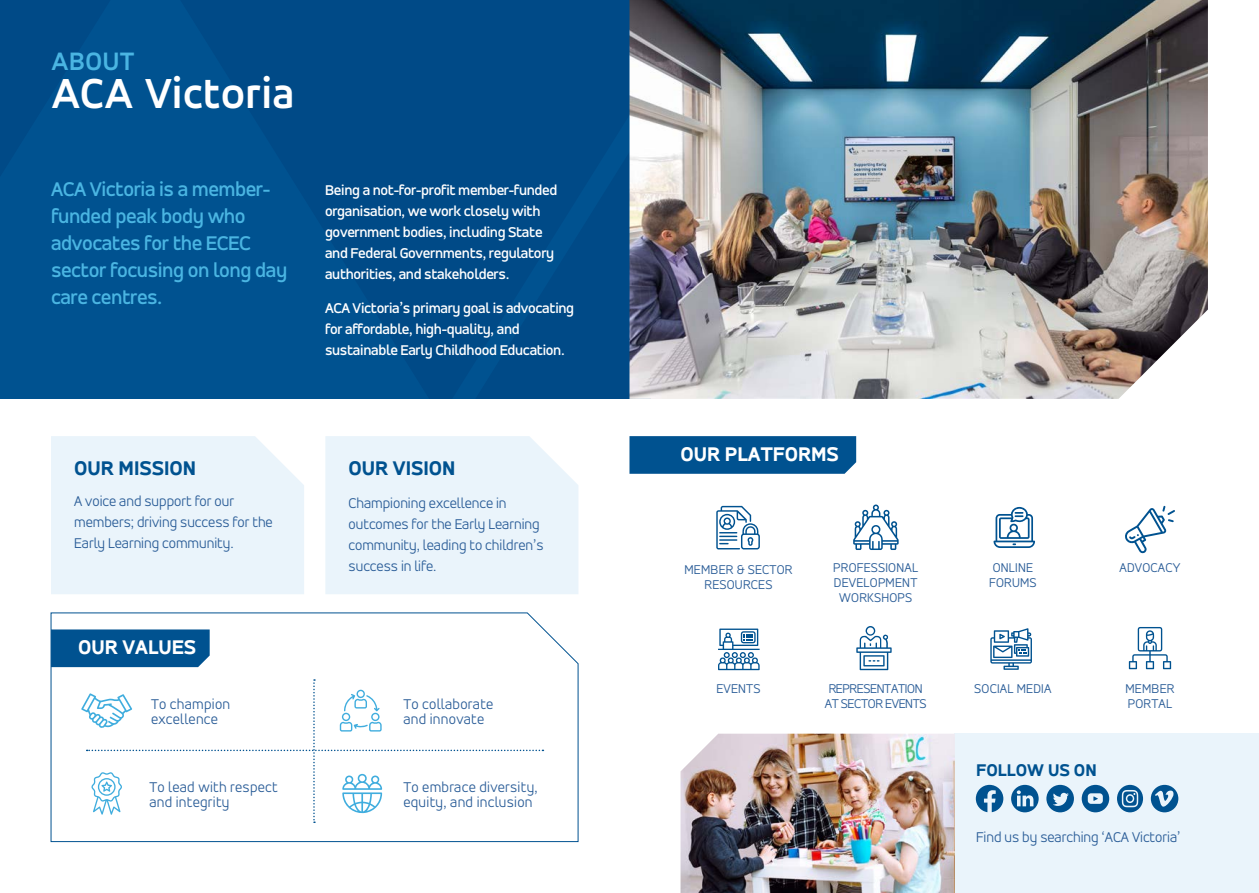
<style>
.page{position:relative;width:1259px;height:893px;background:#fff}
.page>*{position:absolute;margin:0;border:0;box-sizing:border-box;transform-origin:0 0}
.t1{font:700 45px "Accord Alternate";color:#fff}
.t2{font:700 27px "Accord Alternate";color:#4ab5e2}
.t3{font:500 21px/27px "Accord";letter-spacing:-.02em;color:#4ab5e2}
.t4{font:800 21px "Accord";color:#fff}
.t5{font:800 21px "Accord";color:#005290}
.t6{font:800 18px "Accord";color:#005290}
.t7{font:500 15px/21px "Accord";letter-spacing:-.02em;color:#fff}
.t8{font:300 15px/21px "Accord Alt";color:#295c97}
.t9{font:300 15px/15px "Accord Alt";letter-spacing:.02em;color:#295c97}
.t10{font:300 13.5px/15px "Accord Alt";letter-spacing:.02em;color:#295c97}
.t11{font:300 13.5px "Accord Alt";letter-spacing:-.02em;color:#295c97}
</style>
<div class="page">
<div style="left:0;top:0;width:651px;height:399px;background:#004a87"></div>
<svg style="left:50px;top:612px;width:529px;height:230px"></svg>
<div style="left:51px;top:436px;width:253px;height:158px;background:#eaf4fb"></div>
<div style="left:325px;top:436px;width:253px;height:158px;background:#eaf4fb"></div>
<svg style="left:81px;top:679px;width:462px;height:144px"></svg>
<div style="left:955px;top:734px;width:304px;height:159px;background:#eaf4fb"></div>
<div style="left:629px;top:436px;width:227px;height:38px;background:#005290"></div>
<img style="left:629px;top:0;width:579px;height:399px">
<svg style="left:990px;top:628px;width:42px;height:42px"></svg>
<svg style="left:718px;top:629px;width:41px;height:41px"></svg>
<svg style="left:1128px;top:627px;width:43px;height:42px"></svg>
<svg style="left:856px;top:626px;width:35px;height:44px"></svg>
<svg style="left:716px;top:506px;width:44px;height:43px"></svg>
<svg style="left:1125px;top:506px;width:50px;height:48px"></svg>
<svg style="left:993px;top:507px;width:42px;height:41px"></svg>
<svg style="left:853px;top:505px;width:45px;height:45px"></svg>
<img style="left:680px;top:734px;width:275px;height:159px">
<svg style="left:1011px;top:785px;width:27px;height:27px"></svg>
<svg style="left:976px;top:785px;width:27px;height:27px"></svg>
<svg style="left:1046px;top:785px;width:28px;height:27px"></svg>
<svg style="left:1081px;top:785px;width:28px;height:27px"></svg>
<svg style="left:1117px;top:785px;width:26px;height:27px"></svg>
<svg style="left:1150px;top:785px;width:28px;height:27px"></svg>
<h2 class="t2" style="left:51px;top:45px;width:85px">ABOUT</h2>
<h1 class="t1" style="left:51px;top:66px;width:245px">ACA Victoria</h1>
<h3 class="t3" style="left:51px;top:175px;width:238px">ACA Victoria is a member&shy;funded peak body who advocates for the ECEC sector focusing on long day care centres.</h3>
<p class="t7" style="left:325px;top:180px;width:234px">Being a not-for-profit member-funded organisation, we work closely with government bodies, including State and Federal Governments, regulatory authorities, and stakeholders.</p>
<p class="t7" style="left:325px;top:298px;width:251px">ACA Victoria’s primary goal is advocating for affordable, high-quality, and sustainable Early Childhood Education.</p>
<h3 class="t5" style="left:74px;top:456px;width:123px">OUR MISSION</h3>
<h3 class="t5" style="left:348px;top:456px;width:108px">OUR VISION</h3>
<p class="t8" style="left:74px;top:491px;width:200px">A voice and support for our members; driving success for the<br>Early Learning community.</p>
<p class="t8" style="left:348px;top:493px;width:197px">Championing excellence in outcomes for the Early Learning community, leading to children’s success in life.</p>
<h3 class="t4" style="left:78px;top:635px;width:119px">OUR VALUES</h3>
<p class="t9" style="left:151px;top:696px;width:81px">To champion excellence</p>
<p class="t9" style="left:403px;top:696px;width:91px">To collaborate and innovate</p>
<p class="t9" style="left:149px;top:779px;width:130px">To lead with respect and integrity</p>
<p class="t9" style="left:403px;top:779px;width:136px">To embrace diversity, equity, and inclusion</p>
<h3 class="t4" style="left:680px;top:442px;width:160px">OUR PLATFORMS</h3>
<p class="t10" style="left:684px;top:562px;width:110px;text-align:center">MEMBER &amp; SECTOR<br>RESOURCES</p>
<p class="t10" style="left:833px;top:560px;width:86px;text-align:center">PROFESSIONAL<br>DEVELOPMENT<br>WORKSHOPS</p>
<p class="t10" style="left:989px;top:560px;width:49px">ONLINE<br>FORUMS</p>
<p class="t10" style="left:1119px;top:560px;width:63px">ADVOCACY</p>
<p class="t10" style="left:716px;top:681px;width:46px">EVENTS</p>
<p class="t11" style="left:828px;top:680px;width:95px">REPRESENTATION</p>
<p class="t10" style="left:974px;top:681px;width:79px">SOCIAL MEDIA</p>
<p class="t11" style="left:825px;top:695px;width:103px">AT SECTOR EVENTS</p>
<p class="t6" style="left:976px;top:760px;width:122px">FOLLOW US ON</p>
<p class="t10" style="left:1125px;top:681px;width:51px">MEMBER<br>PORTAL</p>
<p class="t8" style="left:976px;top:826px;width:206px">Find us by searching ‘ACA Victoria’</p>
</div>
